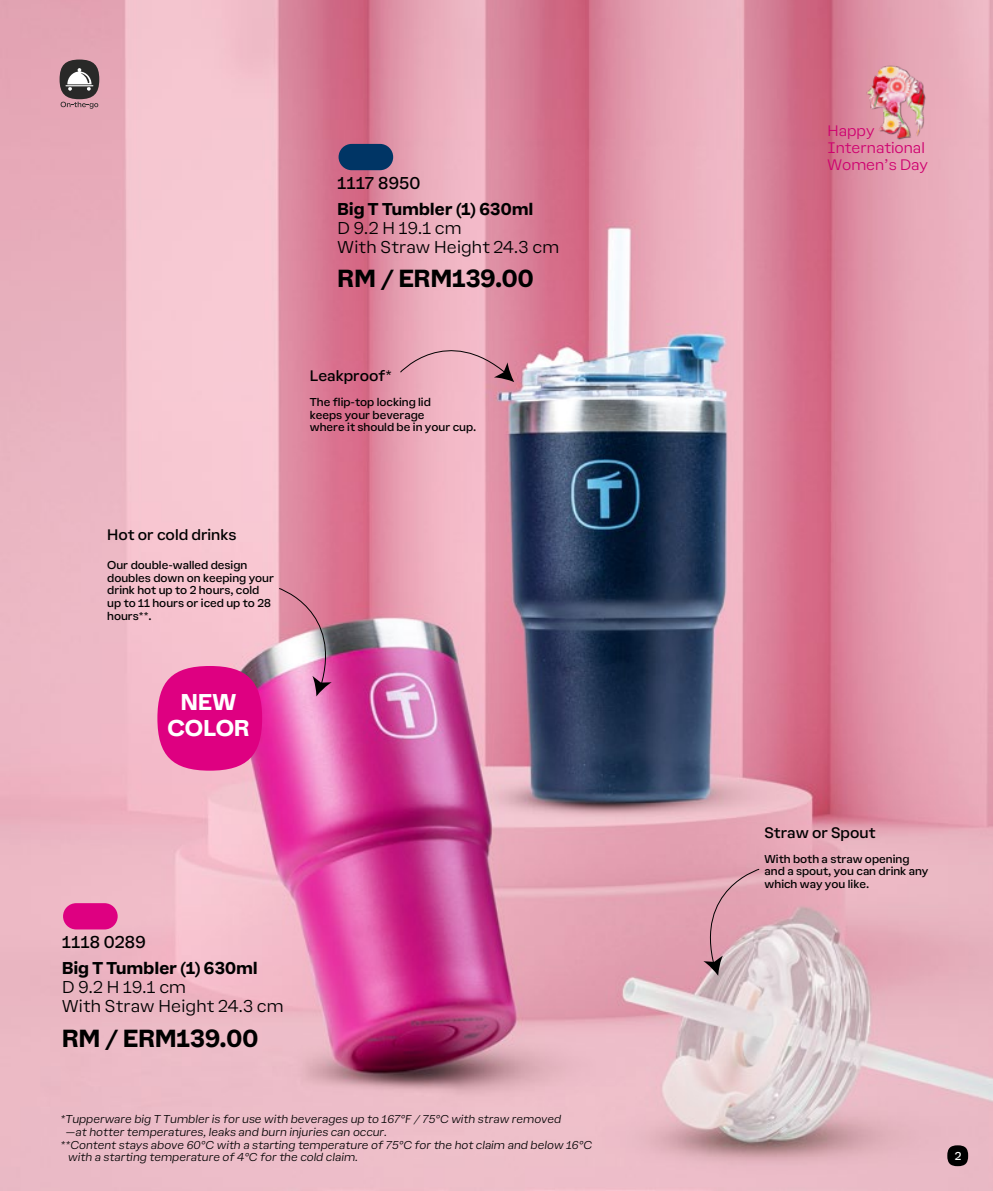
<style>
.page{position:relative;width:993px;height:1191px;background:#fff}
.page>*{position:absolute;margin:0;border:0;box-sizing:border-box;transform-origin:0 0}
.t1{font:700 22.75px "Earl Sans";letter-spacing:.005em;color:#000}
.t2{font:700 21px/25.2px "Earl Sans";letter-spacing:.005em;color:#fff;text-align:center}
.t3{font:300 15.75px/18.9px "Earl Sans";letter-spacing:.015em;color:#000}
.t4{font:700 15.75px "Earl Sans";letter-spacing:.02em;color:#000}
.t5{font:15.75px "Earl Sans";letter-spacing:.015em;color:#000}
.t6{font:14px "Earl Sans";color:#000}
.t7{font:300 14px/16.8px "Earl Sans";color:#cf006f}
.t8{font:italic 300 10.5px "Earl Sans";color:#000}
.t9{font:10.5px/12.6px "Earl Sans";color:#000}
.t10{font:10.5px "Earl Sans";color:#fff}
</style>
<div class="page">
<img style="left:0;top:0;width:992px;height:1191px">
<div style="left:338px;top:144px;width:55px;height:26px;background:#003565;border-radius:13px"></div>
<div style="left:63px;top:903px;width:55px;height:26px;background:#de0081;border-radius:13px"></div>
<div style="left:157px;top:666px;width:105px;height:104px;background:#de0081;border-radius:50%"></div>
<svg style="left:693px;top:868px;width:66px;height:107px;background:#d7a2af"></svg>
<svg style="left:399px;top:322px;width:115px;height:60px;background:#e3a3b4"></svg>
<img style="left:278px;top:587px;width:65px;height:109px">
<img style="left:861px;top:58px;width:70px;height:88px">
<svg style="left:61px;top:102px;width:37px;height:7px"></svg>
<div style="left:60px;top:60px;width:39px;height:39px;background:#292928;border-radius:50%"></div>
<svg style="left:65px;top:68px;width:28px;height:23px"></svg>
<div style="left:946px;top:1145px;width:21px;height:21px;background:#000;border-radius:50%"></div>
<h3 class="t5" style="left:337px;top:170px;width:84px">1117 8950</h3>
<h3 class="t4" style="left:337px;top:196px;width:197px">Big T Tumbler (1) 630ml</h3>
<h3 class="t3" style="left:337px;top:218px;width:223px">D 9.2 H 19.1 cm<br>With Straw Height 24.3 cm</h3>
<h1 class="t1" style="left:337px;top:259px;width:198px">RM / ERM139.00</h1>
<h3 class="t6" style="left:310px;top:364px;width:84px">Leakproof*</h3>
<p class="t9" style="left:310px;top:395px;width:168px">The flip-top locking lid<br>keeps your beverage<br>where it should be in your cup.</p>
<h3 class="t6" style="left:107px;top:523px;width:131px">Hot or cold drinks</h3>
<p class="t9" style="left:107px;top:558px;width:168px">Our double-walled design doubles down on keeping your drink hot up to 2 hours, cold up to 11 hours or iced up to 28 hours**.</p>
<h2 class="t2" style="left:167px;top:688px;width:84px">NEW<br>COLOR</h2>
<h3 class="t5" style="left:62px;top:928px;width:85px">1118 0289</h3>
<h3 class="t4" style="left:62px;top:954px;width:197px">Big T Tumbler (1) 630ml</h3>
<h3 class="t3" style="left:62px;top:976px;width:223px">D 9.2 H 19.1 cm<br>With Straw Height 24.3 cm</h3>
<h1 class="t1" style="left:62px;top:1018px;width:198px">RM / ERM139.00</h1>
<p class="t8" style="left:61px;top:1110px;width:502px">*Tupperware big T Tumbler is for use with beverages up to 167°F / 75°C with straw removed</p>
<p class="t8" style="left:66px;top:1123px;width:323px">—at hotter temperatures, leaks and burn injuries can occur.</p>
<p class="t8" style="left:61px;top:1135px;width:533px">**Content stays above 60°C with a starting temperature of 75°C for the hot claim and below 16°C</p>
<p class="t8" style="left:68px;top:1148px;width:291px">with a starting temperature of 4°C for the cold claim.</p>
<h3 class="t7" style="left:827px;top:122px;width:102px">Happy<br>International<br>Women's Day</h3>
<h3 class="t6" style="left:764px;top:820px;width:112px">Straw or Spout</h3>
<p class="t9" style="left:764px;top:851px;width:165px">With both a straw opening and a spout, you can drink any which way you like.</p>
<p class="t10" style="left:954px;top:1146px;width:8px">2</p>
</div>
